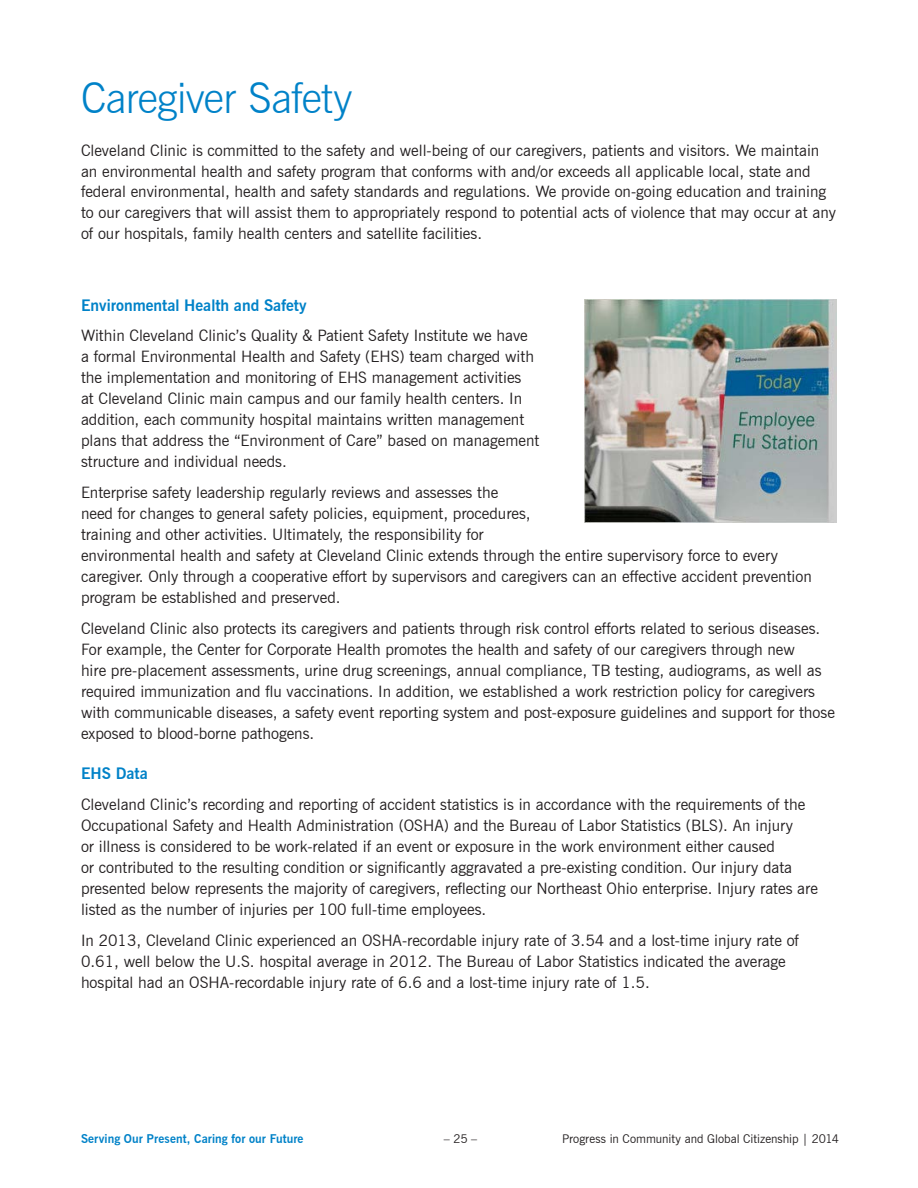
<style>
.page{position:relative;width:918px;height:1188px;background:#fff}
.page>*{position:absolute;margin:0;border:0;box-sizing:border-box;transform-origin:0 0}
.t1{font:300 42px "News Gothic BT";letter-spacing:-.02em;color:#0082c8}
.t2{font:15.75px/21px "News Gothic BT";color:#231f20}
.t3{font:700 15.75px "News Gothic BT";color:#0082c8}
.t4{font:12px "News Gothic BT";color:#231f20}
.t5{font:700 12px "News Gothic BT";letter-spacing:.005em;color:#0082c8}
</style>
<div class="page">
<img style="left:584px;top:300px;width:253px;height:222px">
<h1 class="t1" style="left:81px;top:73px;width:273px">Caregiver Safety</h1>
<p class="t2" style="left:81px;top:139px;width:757px">Cleveland Clinic is committed to the safety and well-being of our caregivers, patients and visitors. We maintain an environmental health and safety program that conforms with and/or exceeds all applicable local, state and federal environmental, health and safety standards and regulations. We provide on-going education and training to our caregivers that will assist them to appropriately respond to potential acts of violence that may occur at any of our hospitals, family health centers and satellite facilities.</p>
<p class="t3" style="left:81px;top:295px;width:227px">Environmental Health and Safety</p>
<p class="t2" style="left:81px;top:325px;width:460px">Within Cleveland Clinic’s Quality &amp; Patient Safety Institute we have a formal Environmental Health and Safety (EHS) team charged with the implementation and monitoring of EHS management activities<br>at Cleveland Clinic main campus and our family health centers. In addition, each community hospital maintains written management plans that address the “Environment of Care” based on management structure and individual needs.</p>
<p class="t2" style="left:81px;top:482px;width:732px">Enterprise safety leadership regularly reviews and assesses the<br>need for changes to general safety policies, equipment, procedures,<br>training and other activities. Ultimately, the responsibility for<br>environmental health and safety at Cleveland Clinic extends through the entire supervisory force to every caregiver. Only through a cooperative effort by supervisors and caregivers can an effective accident prevention program be established and preserved.</p>
<p class="t2" style="left:81px;top:618px;width:755px">Cleveland Clinic also protects its caregivers and patients through risk control efforts related to serious diseases.<br>For example, the Center for Corporate Health promotes the health and safety of our caregivers through new<br>hire pre-placement assessments, urine drug screenings, annual compliance, TB testing, audiograms, as well as required immunization and flu vaccinations. In addition, we established a work restriction policy for caregivers with communicable diseases, a safety event reporting system and post-exposure guidelines and support for those exposed to blood-borne pathogens.</p>
<p class="t3" style="left:81px;top:764px;width:68px">EHS Data</p>
<p class="t2" style="left:81px;top:794px;width:738px">Cleveland Clinic’s recording and reporting of accident statistics is in accordance with the requirements of the Occupational Safety and Health Administration (OSHA) and the Bureau of Labor Statistics (BLS). An injury<br>or illness is considered to be work-related if an event or exposure in the work environment either caused<br>or contributed to the resulting condition or significantly aggravated a pre-existing condition. Our injury data presented below represents the majority of caregivers, reflecting our Northeast Ohio enterprise. Injury rates are listed as the number of injuries per 100 full-time employees.</p>
<p class="t2" style="left:81px;top:929px;width:720px">In 2013, Cleveland Clinic experienced an OSHA-recordable injury rate of 3.54 and a lost-time injury rate of<br>0.61, well below the U.S. hospital average in 2012. The Bureau of Labor Statistics indicated the average hospital had an OSHA-recordable injury rate of 6.6 and a lost-time injury rate of 1.5.</p>
<p class="t5" style="left:81px;top:1132px;width:224px">Serving Our Present, Caring for our Future</p>
<p class="t4" style="left:444px;top:1132px;width:35px">– 25 –</p>
<p class="t4" style="left:562px;top:1132px;width:279px">Progress in Community and Global Citizenship | 2014</p>
</div>
